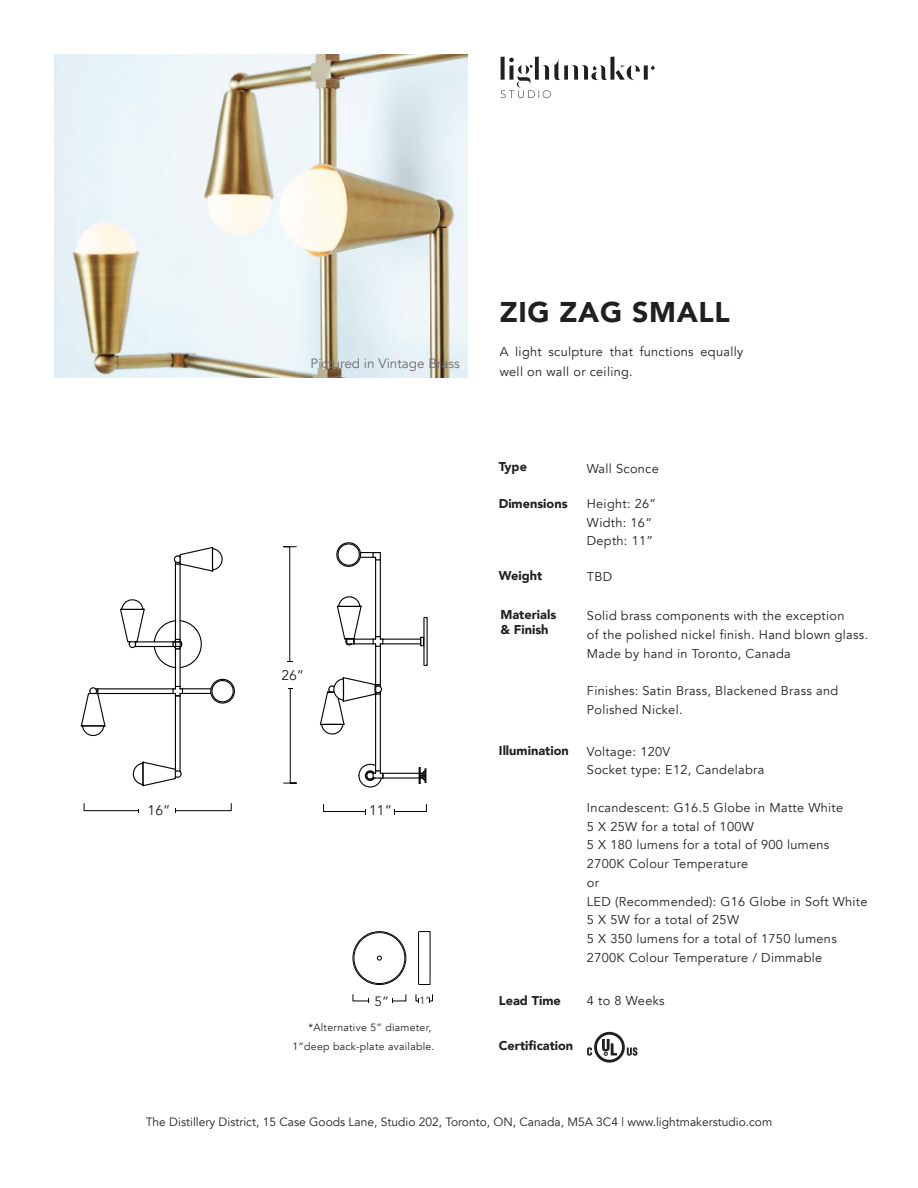
<style>
.page{position:relative;width:918px;height:1188px;background:#fff}
.page>*{position:absolute;margin:0;border:0;box-sizing:border-box;transform-origin:0 0}
.t1{font:900 28.5px "Avenir";letter-spacing:.025em;color:#231f20}
.t2{font:13.95px "Avenir";color:#231f20}
.t3{font:13.5px "Avenir";color:#6c6d70}
.t4{font:13.5px "Avenir";color:#231f20}
.t5{font:12.75px/18.8px "Avenir";letter-spacing:.025em;color:#231f20}
.t6{font:900 12.75px/15.3px "Avenir";color:#231f20}
.t7{font:12px "Avenir";color:#231f20}
.t8{font:10.5px/18.8px "Avenir";letter-spacing:.025em;color:#231f20}
</style>
<div class="page">
<svg style="left:392px;top:994px;width:15px;height:9px"></svg>
<svg style="left:429px;top:994px;width:4px;height:9px"></svg>
<svg style="left:415px;top:994px;width:4px;height:9px"></svg>
<svg style="left:352px;top:994px;width:18px;height:9px"></svg>
<svg style="left:377px;top:956px;width:5px;height:4px"></svg>
<div style="left:354px;top:932px;width:51px;height:52px;border:1px solid #050504;border-radius:50%"></div>
<div style="left:353px;top:931px;width:53px;height:54px;border:1px solid #050504;border-radius:50%"></div>
<svg style="left:418px;top:931px;width:13px;height:54px"></svg>
<svg style="left:120px;top:599px;width:26px;height:50px"></svg>
<hr style="left:175px;top:564px;width:1px;height:75px;background:#050504">
<hr style="left:175px;top:696px;width:1px;height:74px;background:#050504">
<hr style="left:136px;top:641px;width:37px;height:1px;background:#050504">
<hr style="left:135px;top:646px;width:38px;height:1px;background:#050504">
<svg style="left:153px;top:620px;width:49px;height:49px"></svg>
<hr style="left:180px;top:564px;width:1px;height:75px;background:#050504">
<svg style="left:173px;top:546px;width:50px;height:26px"></svg>
<hr style="left:175px;top:649px;width:1px;height:38px;background:#050504">
<hr style="left:180px;top:649px;width:1px;height:38px;background:#050504">
<hr style="left:180px;top:696px;width:1px;height:75px;background:#050504">
<hr style="left:98px;top:688px;width:75px;height:1px;background:#050504">
<hr style="left:98px;top:693px;width:75px;height:1px;background:#050504">
<svg style="left:172px;top:685px;width:39px;height:12px"></svg>
<svg style="left:80px;top:687px;width:37px;height:49px"></svg>
<svg style="left:133px;top:761px;width:49px;height:26px"></svg>
<div style="left:211px;top:680px;width:23px;height:22px;border:1px solid #050504;border-radius:50%"></div>
<div style="left:210px;top:679px;width:25px;height:25px;border:1px solid #050504;border-radius:50%"></div>
<svg style="left:587px;top:1032px;width:51px;height:31px"></svg>
<svg style="left:501px;top:57px;width:154px;height:41px"></svg>
<svg style="left:393px;top:804px;width:34px;height:10px"></svg>
<svg style="left:175px;top:803px;width:57px;height:10px"></svg>
<svg style="left:83px;top:803px;width:56px;height:10px"></svg>
<svg style="left:323px;top:804px;width:43px;height:10px"></svg>
<svg style="left:283px;top:546px;width:14px;height:116px"></svg>
<svg style="left:283px;top:688px;width:14px;height:96px"></svg>
<hr style="left:380px;top:694px;width:1px;height:77px;background:#050504">
<hr style="left:375px;top:694px;width:1px;height:77px;background:#050504">
<hr style="left:375px;top:646px;width:1px;height:39px;background:#050504">
<hr style="left:380px;top:560px;width:1px;height:77px;background:#050504">
<hr style="left:375px;top:560px;width:1px;height:77px;background:#050504">
<hr style="left:383px;top:639px;width:38px;height:1px;background:#050504">
<hr style="left:383px;top:643px;width:38px;height:1px;background:#050504">
<hr style="left:383px;top:777px;width:36px;height:2px;background:#050504">
<hr style="left:383px;top:773px;width:36px;height:1px;background:#050504">
<hr style="left:380px;top:646px;width:1px;height:39px;background:#050504">
<hr style="left:427px;top:618px;width:1px;height:47px;background:#050504">
<hr style="left:423px;top:618px;width:2px;height:47px;background:#050504">
<svg style="left:420px;top:636px;width:5px;height:10px"></svg>
<svg style="left:359px;top:552px;width:22px;height:9px"></svg>
<svg style="left:336px;top:596px;width:48px;height:52px"></svg>
<svg style="left:358px;top:763px;width:26px;height:25px"></svg>
<svg style="left:419px;top:767px;width:7px;height:17px"></svg>
<svg style="left:319px;top:676px;width:63px;height:59px"></svg>
<svg style="left:337px;top:543px;width:23px;height:23px"></svg>
<div style="left:336px;top:542px;width:25px;height:25px;border:1px solid #050504;border-radius:50%"></div>
<div style="left:338px;top:544px;width:21px;height:21px;background:#fff;border-radius:50%"></div>
<div style="left:337px;top:543px;width:23px;height:23px;border:1px solid #050504;border-radius:50%"></div>
<img style="left:54px;top:55px;width:414px;height:322px">
<p class="t3" style="left:311px;top:356px;width:151px">Pictured in Vintage Brass</p>
<p class="t2" style="left:281px;top:666px;width:24px">26”</p>
<p class="t2" style="left:148px;top:802px;width:24px">16”</p>
<p class="t2" style="left:369px;top:802px;width:24px">11”</p>
<p class="t4" style="left:375px;top:993px;width:16px">5”</p>
<p class="t8" style="left:420px;top:991px;width:13px">1”</p>
<p class="t8" style="left:292px;top:1018px;width:144px;text-indent:16px">*Alternative 5” diameter,<br>1”deep back-plate available.</p>
<h1 class="t1" style="left:500px;top:288px;width:232px">ZIG ZAG SMALL</h1>
<p class="t5" style="left:500px;top:342px;width:245px;line-height:19.5px">A light sculpture that functions equally well on wall or ceiling.</p>
<p class="t6" style="left:499px;top:459px;width:30px">Type</p>
<p class="t5" style="left:587px;top:459px;width:74px">Wall Sconce</p>
<p class="t6" style="left:499px;top:495px;width:70px">Dimensions</p>
<p class="t5" style="left:587px;top:494px;width:71px">Height: 26”<br>Width: 16“<br>Depth: 11”</p>
<p class="t6" style="left:499px;top:567px;width:45px">Weight</p>
<p class="t5" style="left:587px;top:568px;width:27px">TBD</p>
<p class="t6" style="left:500px;top:606px;width:57px">Materials &amp; Finish</p>
<p class="t6" style="left:499px;top:743px;width:71px">Illumination</p>
<p class="t5" style="left:587px;top:607px;width:283px">Solid brass components with the exception<br>of the polished nickel finish. Hand blown glass.<br>Made by hand in Toronto, Canada</p>
<p class="t5" style="left:587px;top:682px;width:253px">Finishes: Satin Brass, Blackened Brass and<br>Polished Nickel.</p>
<p class="t5" style="left:587px;top:742px;width:179px">Voltage: 120V<br>Socket type: E12, Candelabra</p>
<p class="t5" style="left:587px;top:798px;width:282px">Incandescent: G16.5 Globe in Matte White<br>5 X 25W for a total of 100W<br>5 X 180 lumens for a total of 900 lumens<br>2700K Colour Temperature<br>or<br>LED (Recommended): G16 Globe in Soft White<br>5 X 5W for a total of 25W<br>5 X 350 lumens for a total of 1750 lumens<br>2700K Colour Temperature / Dimmable</p>
<p class="t6" style="left:499px;top:993px;width:63px">Lead Time</p>
<p class="t5" style="left:587px;top:991px;width:79px">4 to 8 Weeks</p>
<p class="t6" style="left:499px;top:1038px;width:76px">Certification</p>
<p class="t7" style="left:146px;top:1114px;width:628px">The Distillery District, 15 Case Goods Lane, Studio 202, Toronto, ON, Canada, M5A 3C4 | www.lightmakerstudio.com</p>
</div>
